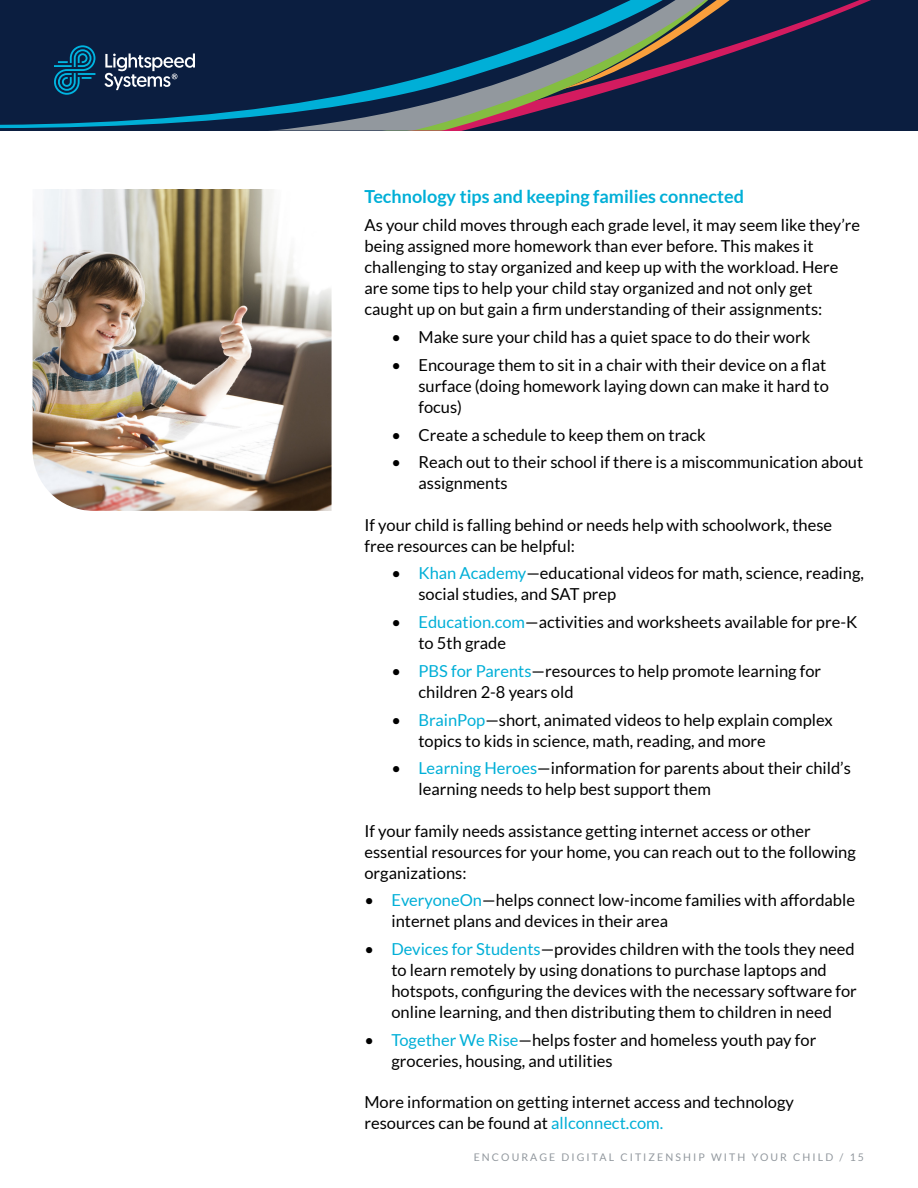
<style>
.page{position:relative;width:918px;height:1188px;background:#fff}
.page>*{position:absolute;margin:0;border:0;box-sizing:border-box;transform-origin:0 0}
.t1{font:700 18px "Lato";color:#00afd7}
.t2{font:16.5px/21px "Lato";color:#000}
.t3{font:10.5px "Lato";letter-spacing:.2em;color:#92989e}
.s1{color:#00afd7}
</style>
<div class="page">
<svg style="left:0;top:0;width:918px;height:130px;background:#162f4e"></svg>
<svg style="left:561px;top:0;width:357px;height:90px;background:#2d3750"></svg>
<svg style="left:54px;top:45px;width:41px;height:50px;background:#074c71"></svg>
<svg style="left:104px;top:53px;width:91px;height:37px;background:#4b5972"></svg>
<img style="left:33px;top:189px;width:299px;height:322px">
<p class="t1" style="left:364px;top:187px;width:381px">Technology tips and keeping families connected</p>
<p class="t2" style="left:364px;top:215px;width:497px">As your child moves through each grade level, it may seem like they’re being assigned more homework than ever before. This makes it challenging to stay organized and keep up with the workload. Here are some tips to help your child stay organized and not only get caught up on but gain a firm understanding of their assignments:</p>
<p class="t2" style="left:391px;top:326px;width:420px">• Make sure your child has a quiet space to do their work</p>
<p class="t2" style="left:418px;top:354px;width:412px;text-indent:-27px">• Encourage them to sit in a chair with their device on a flat surface (doing homework laying down can make it hard to focus)</p>
<p class="t2" style="left:391px;top:424px;width:316px">• Create a schedule to keep them on track</p>
<p class="t2" style="left:418px;top:452px;width:446px;text-indent:-27px">• Reach out to their school if there is a miscommunication about assignments</p>
<p class="t2" style="left:364px;top:514px;width:469px">If your child is falling behind or needs help with schoolwork, these free resources can be helpful:</p>
<p class="t2" style="left:418px;top:563px;width:447px;text-indent:-27px">• <span class="s1">Khan Academy</span>—educational videos for math, science, reading, social studies, and SAT prep</p>
<p class="t2" style="left:418px;top:611px;width:440px;text-indent:-27px">• <span class="s1">Education.com</span>—activities and worksheets available for pre-K to 5th grade</p>
<p class="t2" style="left:418px;top:660px;width:404px;text-indent:-27px">• <span class="s1">PBS for Parents</span>—resources to help promote learning for children 2-8 years old</p>
<p class="t2" style="left:418px;top:709px;width:416px;text-indent:-27px">• <span class="s1">BrainPop</span>—short, animated videos to help explain complex topics to kids in science, math, reading, and more</p>
<p class="t2" style="left:418px;top:758px;width:434px;text-indent:-27px">• <span class="s1">Learning Heroes</span>—information for parents about their child’s learning needs to help best support them</p>
<p class="t2" style="left:364px;top:820px;width:493px">If your family needs assistance getting internet access or other essential resources for your home, you can reach out to the following organizations:</p>
<p class="t2" style="left:391px;top:890px;width:465px;text-indent:-27px">• <span class="s1">EveryoneOn</span>—helps connect low-income families with affordable internet plans and devices in their area</p>
<p class="t2" style="left:391px;top:939px;width:467px;text-indent:-27px">• <span class="s1">Devices for Students</span>—provides children with the tools they need to learn remotely by using donations to purchase laptops and hotspots, configuring the devices with the necessary software for online learning, and then distributing them to children in need</p>
<p class="t2" style="left:391px;top:1029px;width:426px;text-indent:-27px">• <span class="s1">Together We Rise</span>—helps foster and homeless youth pay for groceries, housing, and utilities</p>
<p class="t2" style="left:364px;top:1092px;width:431px">More information on getting internet access and technology resources can be found at <span class="s1">allconnect.com.</span></p>
<p class="t3" style="left:474px;top:1151px;width:392px">ENCOURAGE DIGITAL CITIZENSHIP WITH YOUR CHILD / 15</p>
</div>
